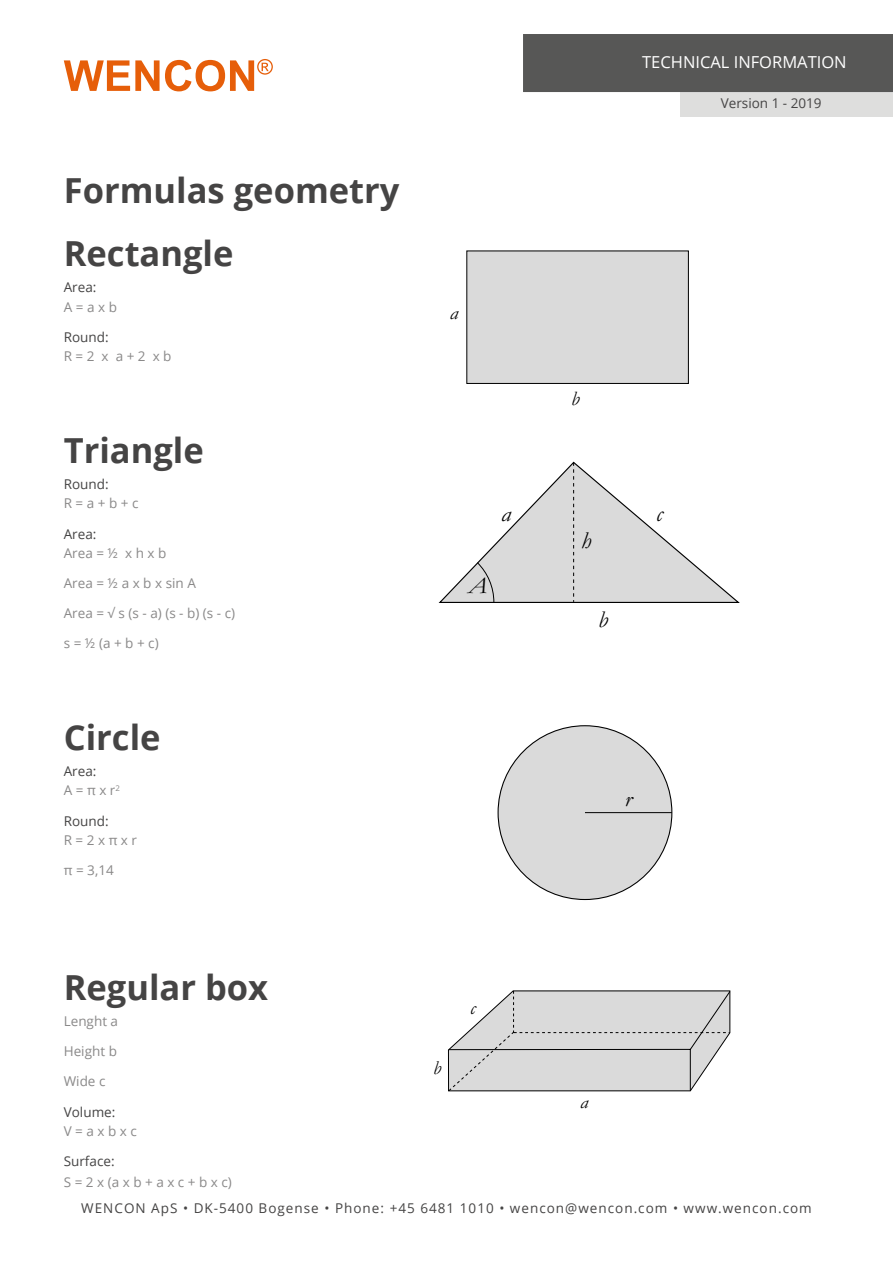
<style>
.page{position:relative;width:893px;height:1263px;background:#fff}
.page>*{position:absolute;margin:0;border:0;box-sizing:border-box;transform-origin:0 0}
.t1{font:700 34.5px/63.4px "Open Sans";color:#454444}
.t2{font:italic 24.15px "Garamond";color:#000}
.t3{font:italic 22.65px "Garamond";color:#000}
.t4{font:italic 20.55px "Garamond";color:#000}
.t5{font:italic 19.8px "Garamond";color:#000}
.t6{font:16.5px "Open Sans";color:#fff}
.t7{font:13.5px "Open Sans";color:#8a8989}
.t8{font:13.5px/19.5px "Open Sans";letter-spacing:.075em;color:#454444}
.t9{font:13.5px "Open Sans";color:#454444}
.s1{color:#8a8989}
</style>
<div class="page">
<svg style="left:64px;top:59px;width:209px;height:32px"></svg>
<div style="left:523px;top:34px;width:370px;height:58px;background:#575756"></div>
<div style="left:680px;top:91px;width:213px;height:25px;background:#dededd"></div>
<div style="left:467px;top:251px;width:221px;height:132px;background:#dadada"></div>
<div style="left:466px;top:250px;width:223px;height:134px;border:1px solid #000"></div>
<svg style="left:439px;top:462px;width:301px;height:141px"></svg>
<svg style="left:448px;top:990px;width:282px;height:102px"></svg>
<div style="left:498px;top:726px;width:174px;height:173px;background:#dadada;border-radius:50%"></div>
<hr style="left:585px;top:812px;width:87px;height:1px;background:#000">
<h1 class="t1" style="left:64px;top:158px;width:337px">Formulas geometry<br>Rectangle</h1>
<p class="t8" style="left:64px;top:277px;width:34px">Area:</p>
<p class="t7" style="left:64px;top:297px;width:55px">A = a x b</p>
<p class="t8" style="left:64px;top:327px;width:46px">Round:</p>
<p class="t7" style="left:64px;top:347px;width:109px">R = 2 x a + 2 x b</p>
<h1 class="t1" style="left:64px;top:418px;width:142px">Triangle</h1>
<p class="t8" style="left:64px;top:474px;width:46px">Round:</p>
<p class="t7" style="left:64px;top:494px;width:76px">R = a + b + c</p>
<p class="t8" style="left:64px;top:523px;width:34px">Area:</p>
<p class="t7" style="left:64px;top:544px;width:104px">Area = ½ x h x b</p>
<p class="t7" style="left:64px;top:574px;width:134px">Area = ½ a x b x sin A</p>
<p class="t7" style="left:64px;top:604px;width:173px">Area = √ s (s - a) (s - b) (s - c)</p>
<p class="t7" style="left:64px;top:634px;width:96px">s = ½ (a + b + c)</p>
<h1 class="t1" style="left:64px;top:705px;width:98px">Circle</h1>
<p class="t8" style="left:64px;top:761px;width:58px">Area:<br><span class="s1">A = π x r</span><sup>2</sup></p>
<p class="t8" style="left:64px;top:810px;width:46px">Round:</p>
<p class="t7" style="left:64px;top:831px;width:75px">R = 2 x π x r</p>
<p class="t7" style="left:64px;top:861px;width:51px">π = 3,14</p>
<p class="t6" style="left:642px;top:51px;width:206px">TECHNICAL INFORMATION</p>
<p class="t9" style="left:721px;top:94px;width:102px">Version 1 - 2019</p>
<h3 class="t4" style="left:450px;top:299px;width:10px">a</h3>
<h3 class="t4" style="left:571px;top:385px;width:10px">b</h3>
<h2 class="t2" style="left:469px;top:569px;width:20px">A</h2>
<h2 class="t2" style="left:501px;top:497px;width:11px">a</h2>
<h2 class="t2" style="left:656px;top:497px;width:8px">c</h2>
<h2 class="t2" style="left:581px;top:524px;width:12px">h</h2>
<h2 class="t2" style="left:598px;top:603px;width:11px">b</h2>
<h3 class="t3" style="left:625px;top:784px;width:8px">r</h3>
<h1 class="t1" style="left:64px;top:955px;width:206px">Regular box</h1>
<p class="t7" style="left:64px;top:1012px;width:56px">Lenght a</p>
<p class="t7" style="left:64px;top:1042px;width:55px">Height b</p>
<p class="t7" style="left:64px;top:1072px;width:43px">Wide c</p>
<p class="t8" style="left:64px;top:1101px;width:53px">Volume:</p>
<p class="t7" style="left:64px;top:1122px;width:75px">V = a x b x c</p>
<p class="t9" style="left:64px;top:1152px;width:52px">Surface:</p>
<p class="t7" style="left:64px;top:1173px;width:170px">S = 2 x (a x b + a x c + b x c)</p>
<h3 class="t5" style="left:433px;top:1055px;width:10px">b</h3>
<h3 class="t5" style="left:470px;top:995px;width:7px">c</h3>
<h3 class="t5" style="left:580px;top:1089px;width:10px">a</h3>
<p class="t8" style="left:81px;top:1198px;width:732px">WENCON ApS • DK-5400 Bogense • Phone: +45 6481 1010 • wencon@wencon.com • www.wencon.com</p>
</div>
